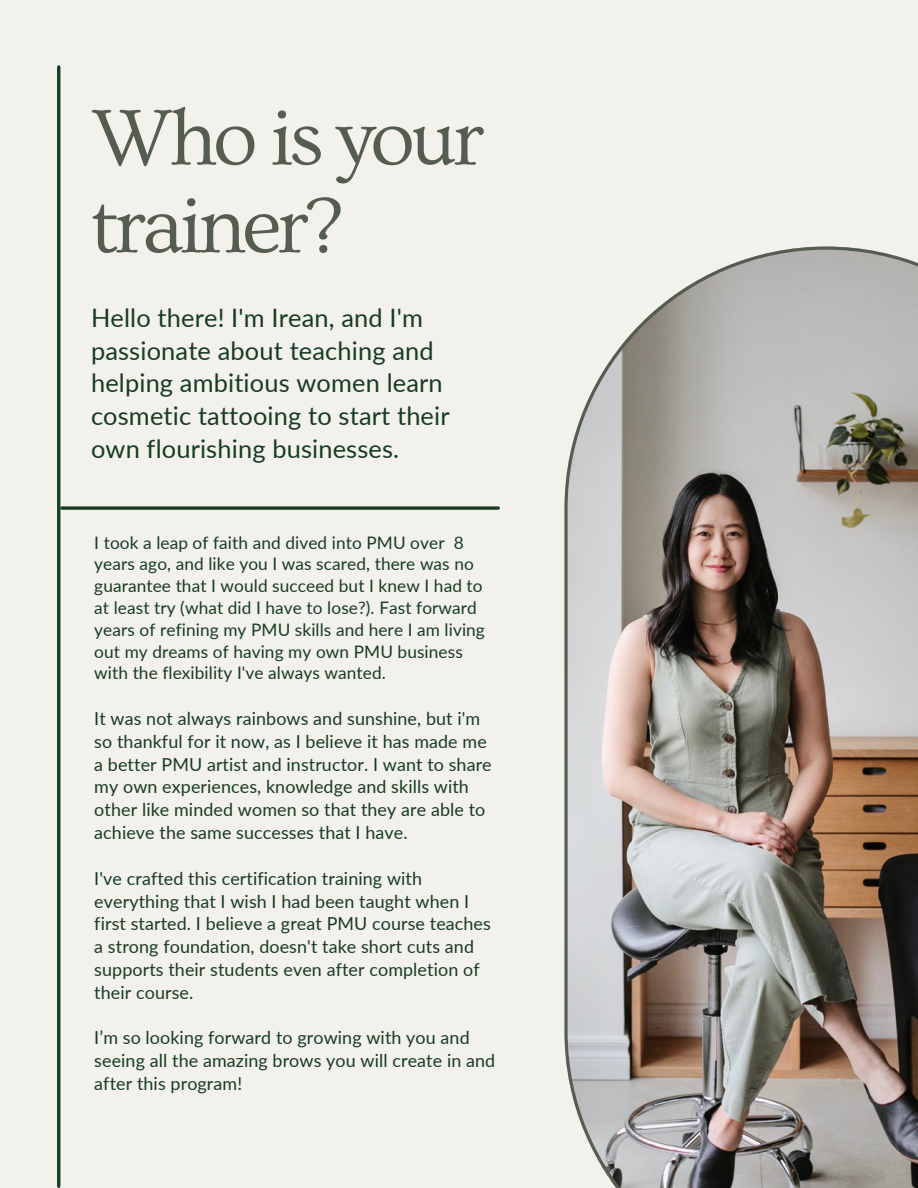
<style>
.page{position:relative;width:918px;height:1188px;background:#f2f1ec}
.page>*{position:absolute;margin:0;border:0;box-sizing:border-box;transform-origin:0 0}
.t1{font:82.2px/87.8px "Ovo";letter-spacing:-.05em;color:#555d50}
.t2{font:25.35px/32.7px "Lato";letter-spacing:.005em;color:#183b23}
.t3{font:17.85px/22.8px "Lato";letter-spacing:.005em;color:#183b23}
.t4{font:17.25px/21.8px "Lato";letter-spacing:.005em;color:#183b23}
</style>
<div class="page">
<hr style="left:57px;top:67px;width:3px;height:1119px;background:#183b23">
<svg style="left:62px;top:506px;width:436px;height:4px;background:#395741"></svg>
<img style="left:564px;top:247px;width:354px;height:941px">
<p class="t1" style="left:91px;top:96px;width:395px">Who is your trainer?</p>
<p class="t2" style="left:91px;top:301px;width:360px">Hello there! I'm Irean, and I'm passionate about teaching and helping ambitious women learn cosmetic tattooing to start their own flourishing businesses.</p>
<p class="t4" style="left:94px;top:531px;width:392px">I took a leap of faith and dived into PMU over 8 years ago, and like you I was scared, there was no guarantee that I would succeed but I knew I had to at least try (what did I have to lose?). Fast forward years of refining my PMU skills and here I am living out my dreams of having my own PMU business with the flexibility I've always wanted.</p>
<p class="t3" style="left:94px;top:707px;width:399px">It was not always rainbows and sunshine, but i'm so thankful for it now, as I believe it has made me a better PMU artist and instructor. I want to share my own experiences, knowledge and skills with other like minded women so that they are able to achieve the same successes that I have.</p>
<p class="t3" style="left:94px;top:866px;width:398px">I've crafted this certification training with everything that I wish I had been taught when I first started. I believe a great PMU course teaches a strong foundation, doesn't take short cuts and supports their students even after completion of their course.</p>
<p class="t3" style="left:94px;top:1026px;width:402px">I’m so looking forward to growing with you and seeing all the amazing brows you will create in and after this program!</p>
</div>
